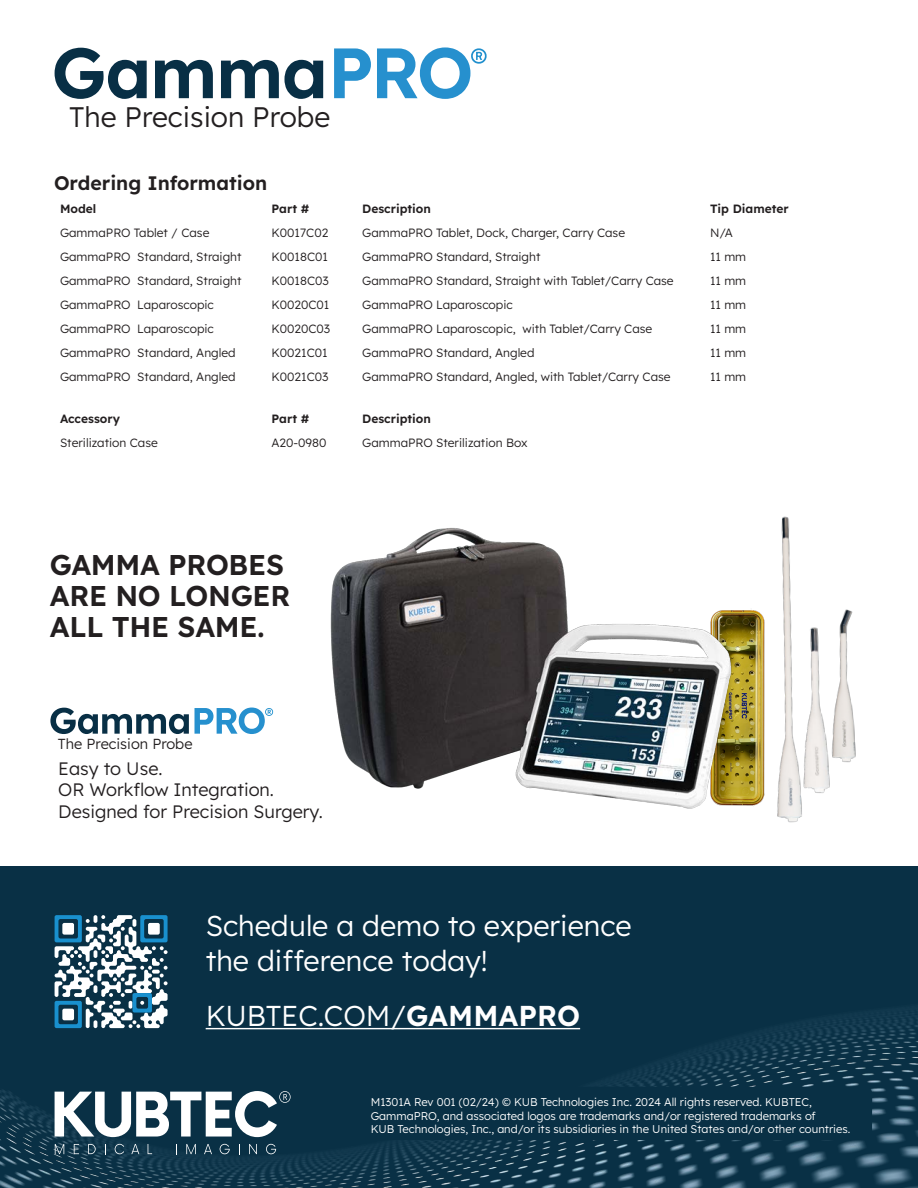
<style>
.page{position:relative;width:918px;height:1188px;background:#fff}
.page>*{position:absolute;margin:0;border:0;box-sizing:border-box;transform-origin:0 0}
.t1{font:300 28.8px/34.5px "Lexend";color:#fff}
.t2{font:600 28.5px/31.3px "Lexend";letter-spacing:-.01em;color:#231f20}
.t3{font:300 28.2px "Lexend";color:#231f20}
.t4{font:600 19.5px "Lexend";color:#231f20}
.t5{font:300 18px "Lexend";color:#231f20}
.t6{font:300 14.55px "Lexend";color:#231f20}
.t7{font:300 12px "Lexend";color:#231f20}
.t8{font:600 12px "Lexend";color:#231f20}
.t9{font:300 11.25px/13.5px "Lexend";color:#fff}
.s1{font-weight:600}
</style>
<div class="page">
<img style="left:738px;top:610px;width:18px;height:196px">
<div style="left:0;top:866px;width:918px;height:322px;background:#093045"></div>
<img style="left:0;top:927px;width:918px;height:261px">
<hr style="left:206px;top:1028px;width:374px;height:1px;background:#fff">
<svg style="left:55px;top:915px;width:113px;height:113px"></svg>
<div style="left:62px;top:923px;width:12px;height:12px;background:#fff;border-radius:2px"></div>
<div style="left:148px;top:923px;width:12px;height:12px;background:#fff;border-radius:2px"></div>
<div style="left:62px;top:1009px;width:12px;height:11px;background:#fff;border-radius:2px"></div>
<img style="left:330px;top:528px;width:408px;height:281px">
<svg style="left:55px;top:48px;width:92px;height:51px"></svg>
<svg style="left:155px;top:60px;width:58px;height:38px"></svg>
<svg style="left:221px;top:60px;width:102px;height:39px"></svg>
<svg style="left:334px;top:48px;width:37px;height:50px"></svg>
<svg style="left:377px;top:47px;width:110px;height:52px"></svg>
<svg style="left:50px;top:708px;width:139px;height:26px"></svg>
<svg style="left:195px;top:708px;width:78px;height:26px"></svg>
<img style="left:843px;top:609px;width:13px;height:154px">
<img style="left:756px;top:516px;width:46px;height:307px">
<img style="left:787px;top:615px;width:58px;height:185px">
<svg style="left:55px;top:1144px;width:9px;height:10px"></svg>
<svg style="left:74px;top:1144px;width:5px;height:10px"></svg>
<svg style="left:88px;top:1144px;width:8px;height:10px"></svg>
<svg style="left:115px;top:1144px;width:9px;height:10px"></svg>
<svg style="left:131px;top:1144px;width:8px;height:10px"></svg>
<svg style="left:148px;top:1144px;width:4px;height:10px"></svg>
<svg style="left:186px;top:1144px;width:10px;height:10px"></svg>
<svg style="left:204px;top:1144px;width:8px;height:10px"></svg>
<svg style="left:220px;top:1144px;width:10px;height:10px"></svg>
<svg style="left:249px;top:1144px;width:8px;height:10px"></svg>
<svg style="left:266px;top:1144px;width:10px;height:10px"></svg>
<svg style="left:55px;top:1091px;width:236px;height:46px"></svg>
<div style="left:364px;top:1087px;width:508px;height:53px;background:#093045;border-radius:7px"></div>
<p class="t3" style="left:69px;top:97px;width:263px">The Precision Probe</p>
<p class="t4" style="left:54px;top:168px;width:215px">Ordering Information</p>
<p class="t8" style="left:60px;top:199px;width:38px">Model</p>
<p class="t8" style="left:272px;top:199px;width:40px">Part #</p>
<p class="t8" style="left:362px;top:199px;width:70px">Description</p>
<p class="t8" style="left:710px;top:199px;width:80px">Tip Diameter</p>
<p class="t7" style="left:60px;top:224px;width:151px">GammaPRO Tablet / Case</p>
<p class="t7" style="left:272px;top:224px;width:58px">K0017C02</p>
<p class="t7" style="left:362px;top:224px;width:264px">GammaPRO Tablet, Dock, Charger, Carry Case</p>
<p class="t7" style="left:710px;top:224px;width:25px">N/A</p>
<p class="t7" style="left:60px;top:248px;width:183px">GammaPRO Standard, Straight</p>
<p class="t7" style="left:272px;top:248px;width:58px">K0018C01</p>
<p class="t7" style="left:362px;top:248px;width:180px">GammaPRO Standard, Straight</p>
<p class="t7" style="left:710px;top:248px;width:38px">11 mm</p>
<p class="t7" style="left:60px;top:272px;width:183px">GammaPRO Standard, Straight</p>
<p class="t7" style="left:272px;top:272px;width:59px">K0018C03</p>
<p class="t7" style="left:362px;top:272px;width:313px">GammaPRO Standard, Straight with Tablet/Carry Case</p>
<p class="t7" style="left:710px;top:272px;width:38px">11 mm</p>
<p class="t7" style="left:60px;top:296px;width:155px">GammaPRO Laparoscopic</p>
<p class="t7" style="left:272px;top:296px;width:59px">K0020C01</p>
<p class="t7" style="left:362px;top:296px;width:152px">GammaPRO Laparoscopic</p>
<p class="t7" style="left:710px;top:296px;width:38px">11 mm</p>
<p class="t7" style="left:60px;top:320px;width:155px">GammaPRO Laparoscopic</p>
<p class="t7" style="left:272px;top:320px;width:60px">K0020C03</p>
<p class="t7" style="left:362px;top:320px;width:292px">GammaPRO Laparoscopic, with Tablet/Carry Case</p>
<p class="t7" style="left:710px;top:320px;width:38px">11 mm</p>
<p class="t7" style="left:60px;top:344px;width:177px">GammaPRO Standard, Angled</p>
<p class="t7" style="left:272px;top:344px;width:58px">K0021C01</p>
<p class="t7" style="left:362px;top:344px;width:174px">GammaPRO Standard, Angled</p>
<p class="t7" style="left:710px;top:344px;width:38px">11 mm</p>
<p class="t7" style="left:60px;top:368px;width:177px">GammaPRO Standard, Angled</p>
<p class="t7" style="left:272px;top:368px;width:58px">K0021C03</p>
<p class="t7" style="left:362px;top:368px;width:310px">GammaPRO Standard, Angled, with Tablet/Carry Case</p>
<p class="t7" style="left:710px;top:368px;width:38px">11 mm</p>
<p class="t8" style="left:60px;top:410px;width:62px">Accessory</p>
<p class="t8" style="left:272px;top:410px;width:40px">Part #</p>
<p class="t8" style="left:362px;top:410px;width:70px">Description</p>
<p class="t7" style="left:60px;top:434px;width:99px">Sterilization Case</p>
<p class="t7" style="left:272px;top:434px;width:56px">A20-0980</p>
<p class="t7" style="left:362px;top:434px;width:167px">GammaPRO Sterilization Box</p>
<p class="t2" style="left:50px;top:547px;width:242px">GAMMA PROBES<br>ARE NO LONGER<br>ALL THE SAME.</p>
<p class="t6" style="left:58px;top:733px;width:136px">The Precision Probe</p>
<p class="t5" style="left:58px;top:756px;width:106px">Easy to Use.</p>
<p class="t5" style="left:58px;top:777px;width:217px">OR Workflow Integration.</p>
<p class="t5" style="left:58px;top:799px;width:266px">Designed for Precision Surgery.</p>
<p class="t1" style="left:206px;top:907px;width:428px">Schedule a demo to experience the difference today!</p>
<p class="t1" style="left:206px;top:996px;width:376px">KUBTEC.COM/<span class="s1">GAMMAPRO</span></p>
<p class="t9" style="left:371px;top:1095px;width:481px">M1301A Rev 001 (02/24) © KUB Technologies Inc. 2024 All rights reserved. KUBTEC,<br>GammaPRO, and associated logos are trademarks and/or registered trademarks of<br>KUB Technologies, Inc., and/or its subsidiaries in the United States and/or other countries.</p>
</div>
